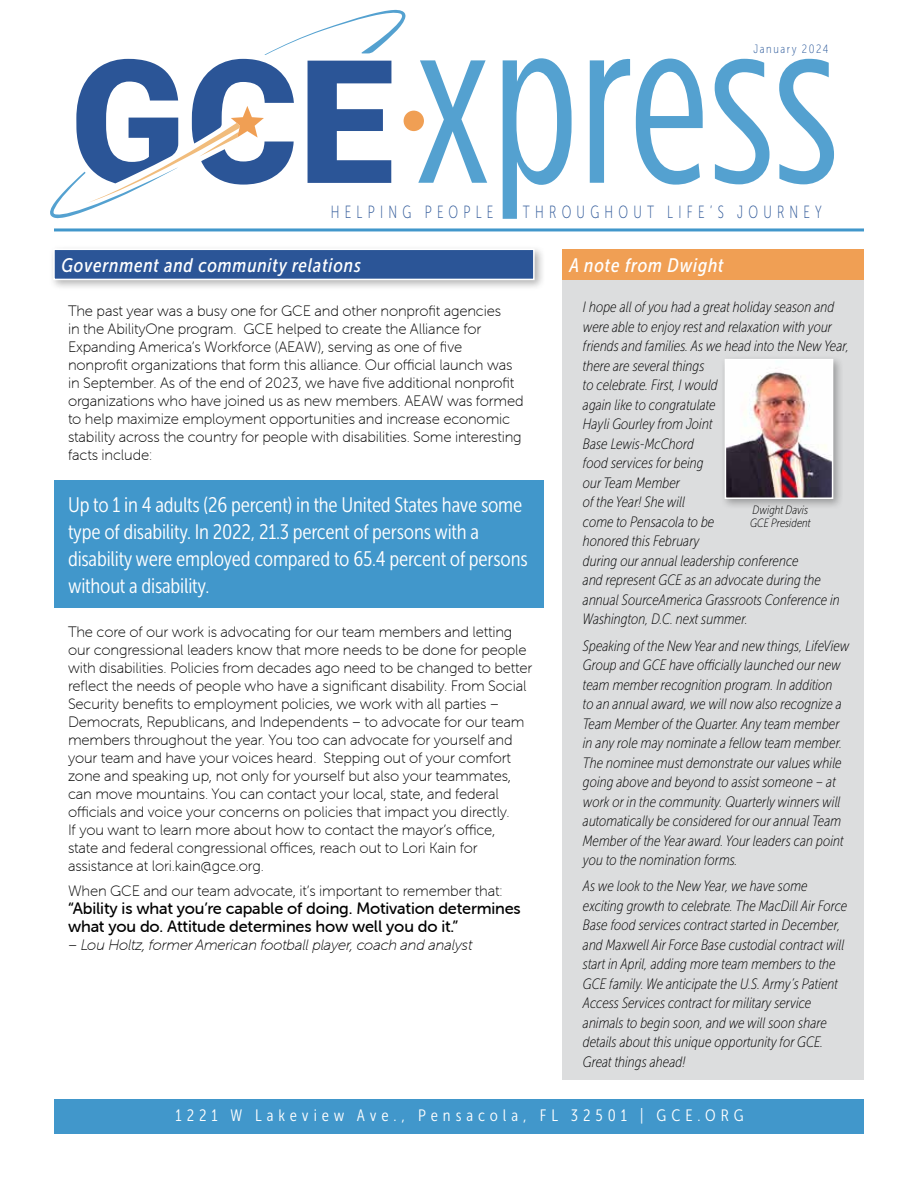
<style>
.page{position:relative;width:918px;height:1188px;background:#fff}
.page>*{position:absolute;margin:0;border:0;box-sizing:border-box;transform-origin:0 0}
.t1{font:21px/27px "Museo Sans Cond 300";letter-spacing:-.01em;color:#fff}
.t2{font:italic 19.5px "Museo Sans Cond 500";letter-spacing:.04em;color:#fff}
.t3{font:17.7px "Museo Sans Cond 100";letter-spacing:.35em;color:#2b5597;scale:.85 1}
.t4{font:16.5px/18px "Museo Sans Rounded 500";letter-spacing:-.01em;color:#000}
.t5{font:16.5px "Museo Sans Cond 300";letter-spacing:.3em;color:#fff}
.t6{font:15px/18px "Museo Sans Rounded 100";letter-spacing:-.01em;color:#000}
.t7{font:italic 15px/19.5px "Museo Sans Cond 100";color:#000}
.t8{font:italic 15px "Museo Sans Rounded 100";letter-spacing:-.01em;color:#000}
.t9{font:italic 12px/13.5px "Museo Sans Cond 100";color:#000}
.t10{font:12px "Museo Sans Cond 100";letter-spacing:.13em;color:#295799}
</style>
<div class="page">
<div style="left:54px;top:480px;width:489px;height:128px;background:#4197cb"></div>
<div style="left:563px;top:249px;width:301px;height:831px;background:#dcddde"></div>
<div style="left:54px;top:1099px;width:810px;height:35px;background:#4197cb"></div>
<hr style="left:54px;top:228px;width:810px;height:3px;background:#4197cb">
<div style="left:49px;top:244px;width:497px;height:47px;background:#000;opacity:.3"></div>
<div style="left:54px;top:249px;width:480px;height:30px;background:#2b5597"></div>
<div style="left:53px;top:249px;width:482px;height:31px;border:2px solid #fff"></div>
<div style="left:720px;top:354px;width:124px;height:156px;background:#000;opacity:.3"></div>
<img style="left:728px;top:362px;width:102px;height:134px">
<div style="left:725px;top:359px;width:108px;height:140px;border:2px solid #fff"></div>
<div style="left:563px;top:249px;width:301px;height:31px;background:#f09f54"></div>
<svg style="left:418px;top:60px;width:69px;height:123px"></svg>
<svg style="left:503px;top:58px;width:69px;height:161px"></svg>
<svg style="left:590px;top:58px;width:40px;height:125px"></svg>
<svg style="left:636px;top:59px;width:67px;height:126px"></svg>
<svg style="left:715px;top:59px;width:55px;height:125px"></svg>
<svg style="left:779px;top:59px;width:55px;height:125px"></svg>
<div style="left:404px;top:111px;width:20px;height:20px;background:#f09f54;border-radius:50%"></div>
<svg style="left:50px;top:10px;width:355px;height:208px"></svg>
<p class="t10" style="left:753px;top:42px;width:76px">January 2024</p>
<p class="t3" style="left:331px;top:203px;width:193px">HELPING PEOPLE</p>
<p class="t3" style="left:523px;top:203px;width:353px">THROUGHOUT LIFE’S JOURNEY</p>
<h2 class="t2" style="left:62px;top:254px;width:301px">Government and community relations</h2>
<p class="t6" style="left:68px;top:302px;width:457px">The past year was a busy one for GCE and other nonprofit agencies<br>in the AbilityOne program. GCE helped to create the Alliance for Expanding America’s Workforce (AEAW), serving as one of five nonprofit organizations that form this alliance. Our official launch was in September. As of the end of 2023, we have five additional nonprofit organizations who have joined us as new members. AEAW was formed to help maximize employment opportunities and increase economic stability across the country for people with disabilities. Some interesting facts include:</p>
<h1 class="t1" style="left:68px;top:491px;width:461px">Up to 1 in 4 adults (26 percent) in the United States have some type of disability. In 2022, 21.3 percent of persons with a disability were employed compared to 65.4 percent of persons without a disability.</h1>
<p class="t6" style="left:68px;top:623px;width:466px">The core of our work is advocating for our team members and letting our congressional leaders know that more needs to be done for people with disabilities. Policies from decades ago need to be changed to better reflect the needs of people who have a significant disability. From Social Security benefits to employment policies, we work with all parties – Democrats, Republicans, and Independents – to advocate for our team members throughout the year. You too can advocate for yourself and your team and have your voices heard. Stepping out of your comfort zone and speaking up, not only for yourself but also your teammates, can move mountains. You can contact your local, state, and federal officials and voice your concerns on policies that impact you directly.<br>If you want to learn more about how to contact the mayor’s office,<br>state and federal congressional offices, reach out to Lori Kain for assistance at lori.kain@gce.org.</p>
<p class="t6" style="left:68px;top:882px;width:436px">When GCE and our team advocate, it’s important to remember that:</p>
<p class="t4" style="left:68px;top:899px;width:454px">“Ability is what you’re capable of doing. Motivation determines what you do. Attitude determines how well you do it.”</p>
<p class="t8" style="left:68px;top:936px;width:406px">– Lou Holtz, former American football player, coach and analyst</p>
<h2 class="t2" style="left:569px;top:255px;width:156px">A note from Dwight</h2>
<p class="t7" style="left:583px;top:298px;width:268px">I hope all of you had a great holiday season and were able to enjoy rest and relaxation with your friends and families. As we head into the New Year, there are several things<br>to celebrate. First, I would<br>again like to congratulate<br>Hayli Gourley from Joint<br>Base Lewis-McChord<br>food services for being<br>our Team Member<br>of the Year! She will<br>come to Pensacola to be<br>honored this February<br>during our annual leadership conference<br>and represent GCE as an advocate during the annual SourceAmerica Grassroots Conference in<br>Washington, D.C. next summer.</p>
<p class="t7" style="left:583px;top:636px;width:268px">Speaking of the New Year and new things, LifeView Group and GCE have officially launched our new team member recognition program. In addition<br>to an annual award, we will now also recognize a Team Member of the Quarter. Any team member in any role may nominate a fellow team member.<br>The nominee must demonstrate our values while going above and beyond to assist someone – at work or in the community. Quarterly winners will automatically be considered for our annual Team Member of the Year award. Your leaders can point you to the nomination forms.</p>
<p class="t7" style="left:583px;top:877px;width:266px">As we look to the New Year, we have some exciting growth to celebrate. The MacDill Air Force Base food services contract started in December, and Maxwell Air Force Base custodial contract will start in April, adding more team members to the GCE family. We anticipate the U.S. Army’s Patient Access Services contract for military service animals to begin soon, and we will soon share details about this unique opportunity for GCE.<br>Great things ahead!</p>
<p class="t9" style="left:750px;top:503px;width:62px">Dwight Davis<br>GCE President</p>
<p class="t5" style="left:176px;top:1106px;width:570px">1221 W Lakeview Ave., Pensacola, FL 32501 | GCE.ORG</p>
</div>
